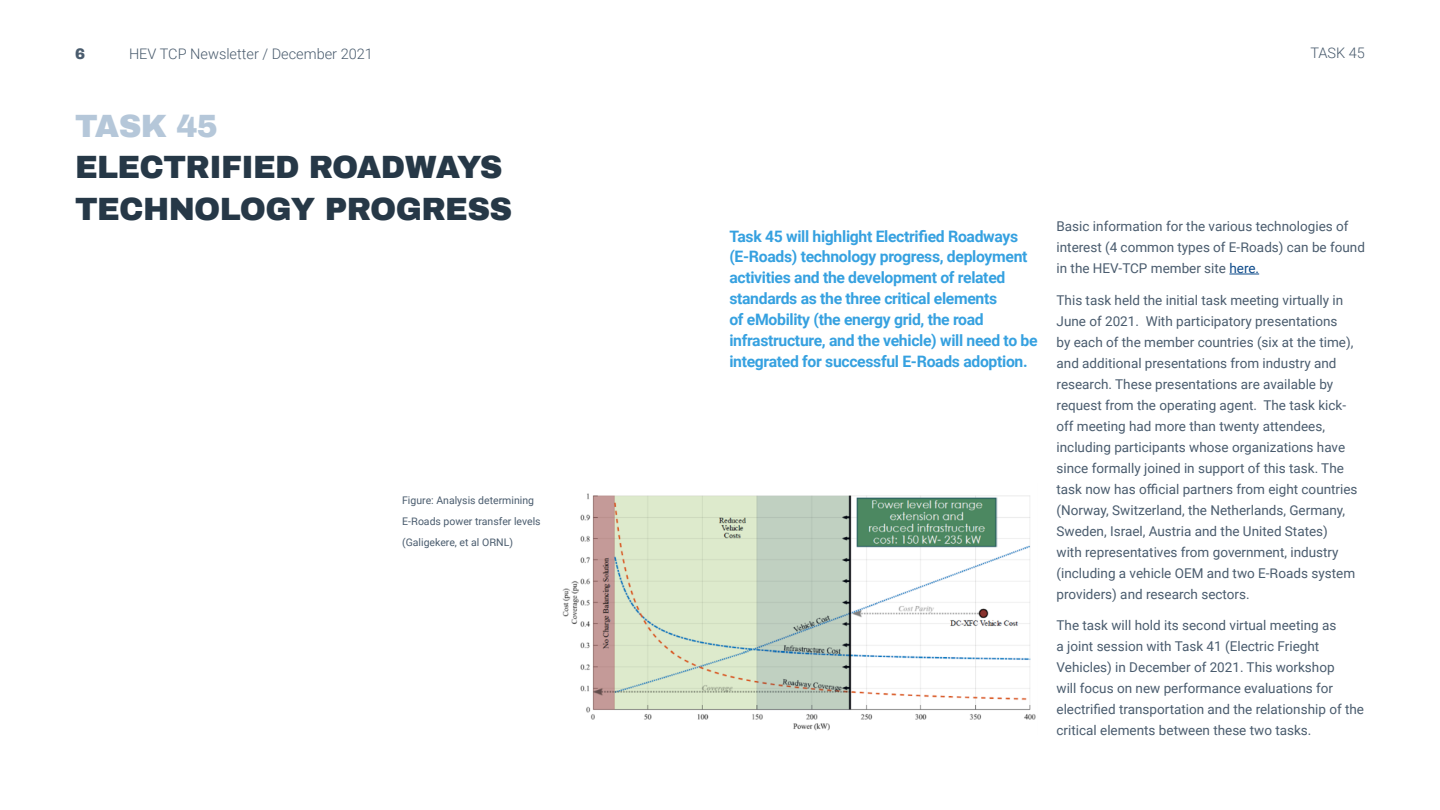
<style>
.page{position:relative;width:1440px;height:810px;background:#fff}
.page>*{position:absolute;margin:0;border:0;box-sizing:border-box;transform-origin:0 0}
.t1{font:900 31.5px/42px "Archivo";letter-spacing:-.02em;color:#263847}
.t2{font:900 31.5px "Archivo";letter-spacing:-.02em;color:#b5c7d9}
.t3{font:700 15.75px/21px "Roboto";letter-spacing:-.02em;color:#36a1e0}
.t4{font:900 15px "Archivo";color:#4a5c6e}
.t5{font:300 14.55px "Roboto";color:#4a5c6e}
.t6{font:13.5px/21px "Roboto";color:#4a5c6e}
.t7{font:10.5px/21px "Roboto";color:#4a5c6e}
.s1{color:#0d4a8a}
</style>
<div class="page">
<hr style="left:1229px;top:274px;width:30px;height:1px;background:#0d4a8a">
<img style="left:562px;top:493px;width:474px;height:238px">
<p class="t4" style="left:75px;top:45px;width:12px">6</p>
<p class="t5" style="left:129px;top:44px;width:245px">HEV TCP Newsletter / December 2021</p>
<p class="t5" style="left:1310px;top:43px;width:56px">TASK 45</p>
<h1 class="t2" style="left:75px;top:106px;width:144px">TASK 45</h1>
<h1 class="t1" style="left:75px;top:147px;width:439px">ELECTRIFIED ROADWAYS<br>TECHNOLOGY PROGRESS</h1>
<p class="t7" style="left:402px;top:489px;width:140px">Figure: Analysis determining<br>E-Roads power transfer levels (Galigekere, et al ORNL)</p>
<p class="t3" style="left:729px;top:225px;width:310px">Task 45 will highlight Electrified Roadways (E-Roads) technology progress, deployment activities and the development of related standards as the three critical elements<br>of eMobility (the energy grid, the road infrastructure, and the vehicle) will need to be integrated for successful E-Roads adoption.</p>
<p class="t6" style="left:1057px;top:215px;width:310px">Basic information for the various technologies of interest (4 common types of E-Roads) can be found in the HEV-TCP member site <span class="s1">here.</span></p>
<p class="t6" style="left:1057px;top:289px;width:303px">This task held the initial task meeting virtually in June of 2021. With participatory presentations<br>by each of the member countries (six at the time), and additional presentations from industry and research. These presentations are available by request from the operating agent. The task kick&shy;off meeting had more than twenty attendees, including participants whose organizations have since formally joined in support of this task. The task now has official partners from eight countries (Norway, Switzerland, the Netherlands, Germany, Sweden, Israel, Austria and the United States)<br>with representatives from government, industry (including a vehicle OEM and two E-Roads system providers) and research sectors.</p>
<p class="t6" style="left:1057px;top:614px;width:309px">The task will hold its second virtual meeting as<br>a joint session with Task 41 (Electric Frieght Vehicles) in December of 2021. This workshop<br>will focus on new performance evaluations for electrified transportation and the relationship of the critical elements between these two tasks.</p>
</div>
